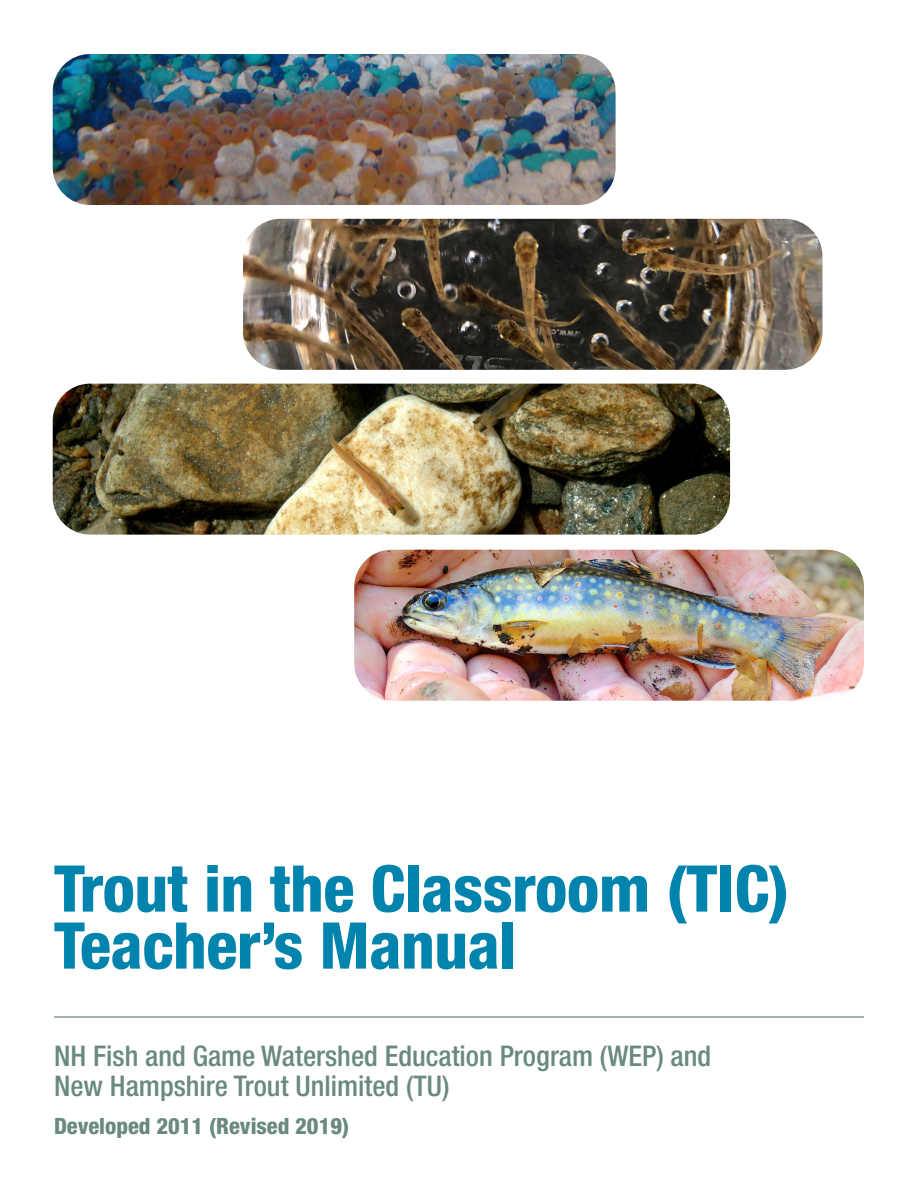
<style>
.page{position:relative;width:918px;height:1188px;background:#fff}
.page>*{position:absolute;margin:0;border:0;box-sizing:border-box;transform-origin:0 0}
.subhead_2{font:800 condensed 64.5px/57px "Helvetica Neue LT Std";letter-spacing:-.005em;color:#0084ad}
.subhead_2-2{font:500 condensed 28.5px "Helvetica Neue LT Std";color:#6a8a7e}
.subhead_2-3{font:800 condensed 22.5px "Helvetica Neue LT Std";color:#6a8a7e}
</style>
<div class="page">
<hr style="left:54px;top:1016px;width:810px;height:2px;background:#839c93">
<img style="left:53px;top:54px;width:563px;height:151px">
<img style="left:243px;top:219px;width:579px;height:151px">
<img style="left:53px;top:384px;width:677px;height:151px">
<img style="left:354px;top:550px;width:510px;height:151px">
<p class="subhead_2" style="left:54px;top:859px;width:737px">Trout in the Classroom (TIC)<br>Teacher’s Manual</p>
<p class="subhead_2-2" style="left:54px;top:1039px;width:659px">NH Fish and Game Watershed Education Program (WEP) and</p>
<p class="subhead_2-2" style="left:54px;top:1069px;width:397px">New Hampshire Trout Unlimited (TU)</p>
<p class="subhead_2-3" style="left:54px;top:1112px;width:297px">Developed 2011 (Revised 2019)</p>
</div>
